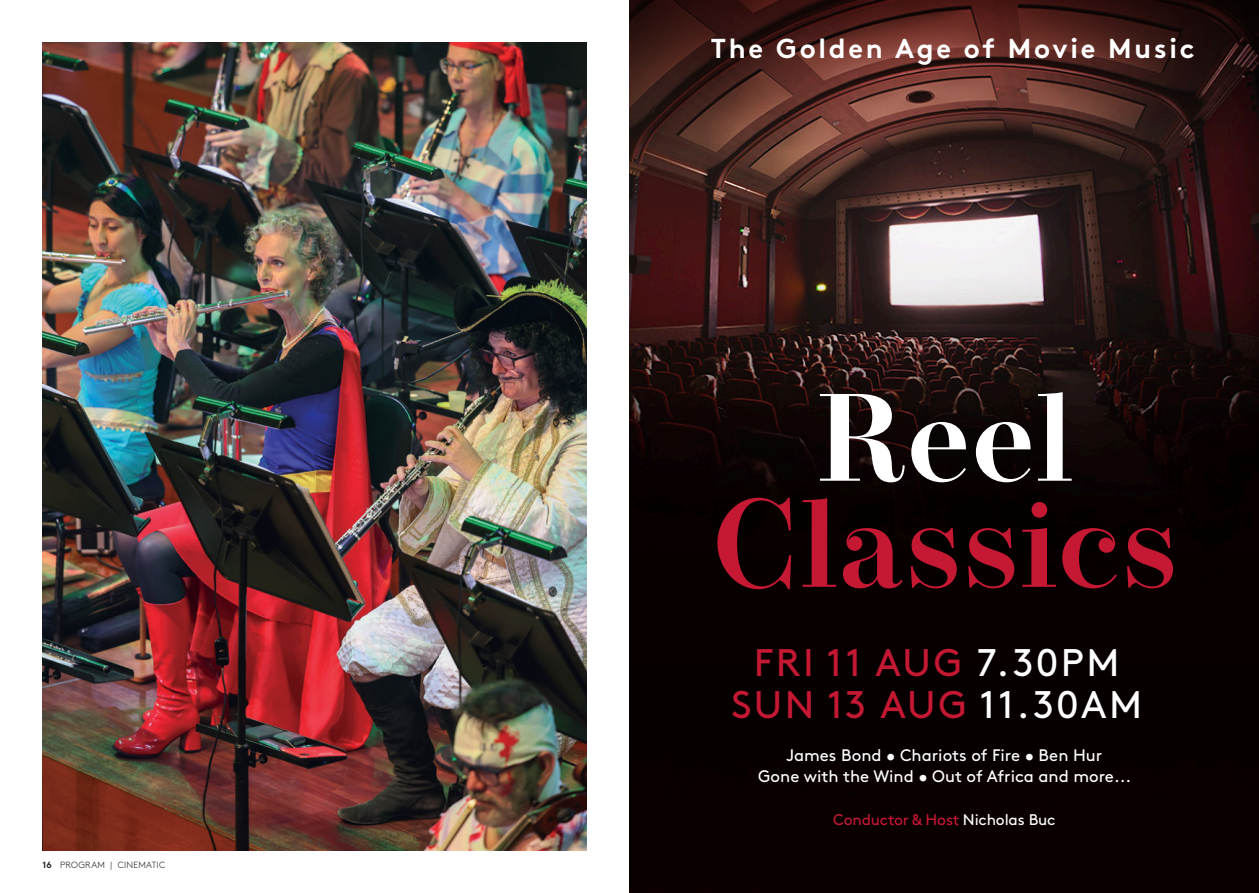
<style>
.page{position:relative;width:1259px;height:893px;background:#fff}
.page>*{position:absolute;margin:0;border:0;box-sizing:border-box;transform-origin:0 0}
.Headers__page{font:600 123.9px "Operetta 12";letter-spacing:.02em;color:#c41833}
.Headers__page-2{font:600 123.9px "Operetta 12";color:#fff}
.Headers__page-3{font:38.4px "Brown";letter-spacing:.065em;color:#c41833}
.Headers__page-4{font:700 27.45px "Brown";letter-spacing:.1em;color:#fff}
.Headers__page-5{font:16.65px/21.5px "Brown";color:#fff;text-align:center}
.Headers__page-6{font:15.45px "Brown";letter-spacing:-.01em;color:#c41833}
.t1{font:300 9px "Brown";letter-spacing:.03em;color:#231f20}
.s1{font-weight:700}
.s2{color:#fff}
</style>
<div class="page">
<img style="left:43px;top:43px;width:544px;height:807px">
<img style="left:629px;top:150px;width:630px;height:255px">
<div style="left:629px;top:405px;width:630px;height:488px;background:#080000"></div>
<svg style="left:629px;top:0;width:630px;height:150px;background:#48231e"></svg>
<p class="t1" style="left:43px;top:858px;width:124px"><span class="s1">16</span> PROGRAM | CINEMATIC</p>
<p class="Headers__page-4" style="left:711px;top:27px;width:485px">The Golden Age of Movie Music</p>
<p class="Headers__page-2" style="left:816px;top:365px;width:257px">Reel</p>
<p class="Headers__page" style="left:712px;top:472px;width:466px">Classics</p>
<p class="Headers__page-3" style="left:754px;top:634px;width:367px">FRI 11 AUG <span class="s2">7.30PM</span></p>
<p class="Headers__page-3" style="left:731px;top:675px;width:412px">SUN 13 AUG <span class="s2">11.30AM</span></p>
<p class="Headers__page-5" style="left:758px;top:743px;width:374px">James Bond • Chariots of Fire • Ben Hur<br>Gone with the Wind • Out of Africa and more...</p>
<p class="Headers__page-6" style="left:833px;top:807px;width:224px">Conductor &amp; Host <span class="s2">Nicholas Buc</span></p>
</div>
